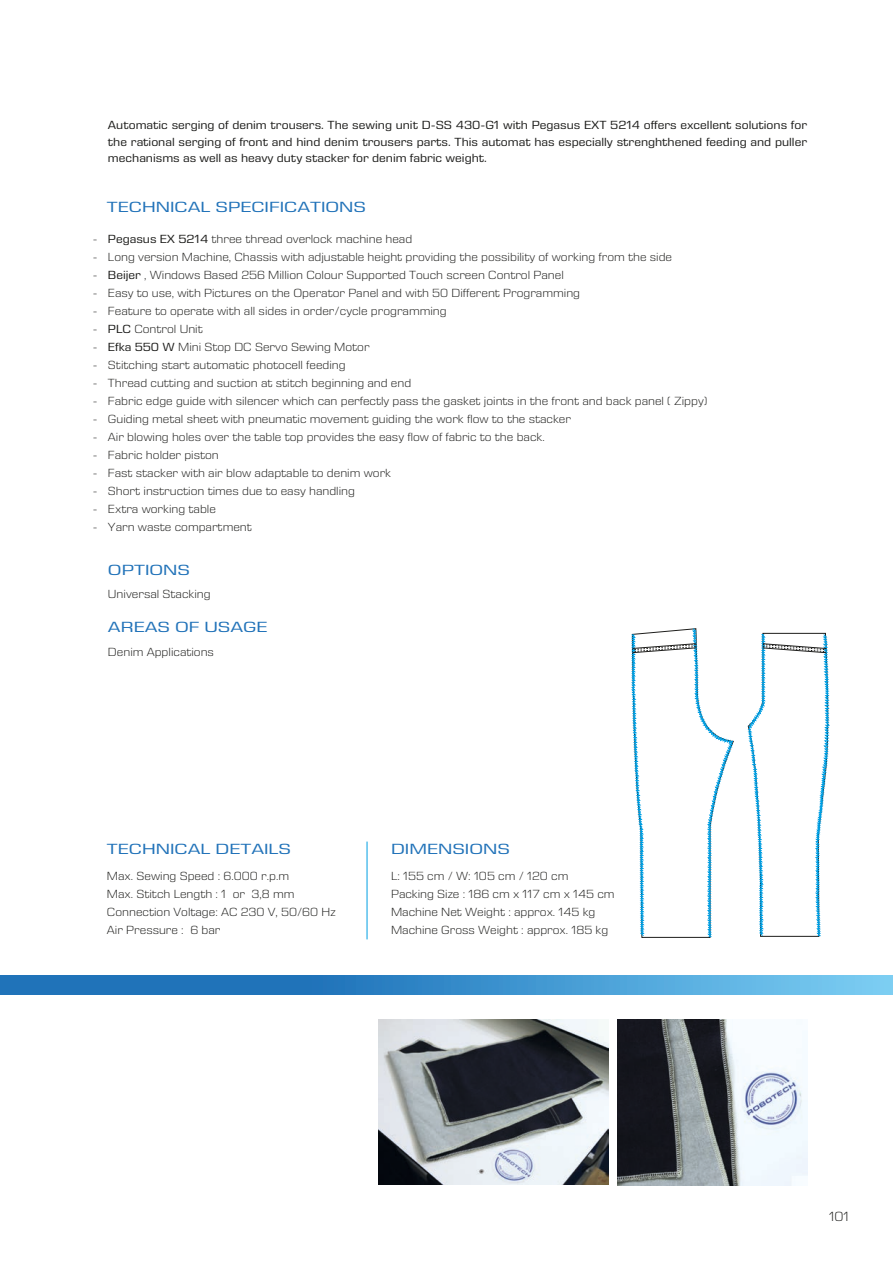
<style>
.page{position:relative;width:893px;height:1263px;background:#fff}
.page>*{position:absolute;margin:0;border:0;box-sizing:border-box;transform-origin:0 0}
.t1{font:15px "Eurostile Next LT Pro";color:#2273b9;scale:1.35 1}
.t2{font:300 13.5px "Eurostile Next LT Pro";color:#1d1d1b;scale:1.1 1}
.t3{font:300 12px/18px "Eurostile Next LT Pro";color:#1d1d1b;scale:1.1 1}
.t4{font:12px/16.5px "Eurostile Next LT Pro";color:#1d1d1b;text-align:justify;scale:1.1 1}
.s1{font-weight:400}
</style>
<div class="page">
<svg style="left:0;top:976px;width:893px;height:19px;background:#3d91cc"></svg>
<hr style="left:367px;top:841px;width:1px;height:98px;background:#009fe3">
<img style="left:379px;top:1019px;width:229px;height:166px">
<img style="left:617px;top:1019px;width:190px;height:166px">
<svg style="left:747px;top:633px;width:83px;height:304px"></svg>
<svg style="left:631px;top:628px;width:103px;height:310px"></svg>
<p class="t4" style="left:108px;top:117px;width:637px">Automatic serging of denim trousers. The sewing unit D-SS 430-G1 with Pegasus EXT 5214 offers excellent solutions for the rational serging of front and hind denim trousers parts. This automat has especially strenghthened feeding and puller mechanisms as well as heavy duty stacker for denim fabric weight.</p>
<p class="t3" style="left:93px;top:230px;width:6px;text-align:justify">- - - - - - - - - - - - - - - - -</p>
<p class="t1" style="left:107px;top:199px;width:193px">TECHNICAL SPECIFICATIONS</p>
<p class="t3" style="left:108px;top:230px;width:546px"><span class="s1">Pegasus EX 5214</span> three thread overlock machine head<br>Long version Machine, Chassis with adjustable height providing the possibility of working from the side <span class="s1">Beijer</span> , Windows Based 256 Million Colour Supported Touch screen Control Panel<br>Easy to use, with Pictures on the Operator Panel and with 50 Different Programming<br>Feature to operate with all sides in order/cycle programming<br><span class="s1">PLC</span> Control Unit<br><span class="s1">Efka 550 W</span> Mini Stop DC Servo Sewing Motor<br>Stitching start automatic photocell feeding<br>Thread cutting and suction at stitch beginning and end<br>Fabric edge guide with silencer which can perfectly pass the gasket joints in the front and back panel ( Zippy)<br>Guiding metal sheet with pneumatic movement guiding the work flow to the stacker<br>Air blowing holes over the table top provides the easy flow of fabric to the back.<br>Fabric holder piston<br>Fast stacker with air blow adaptable to denim work<br>Short instruction times due to easy handling<br>Extra working table<br>Yarn waste compartment</p>
<p class="t1" style="left:108px;top:562px;width:62px">OPTIONS</p>
<p class="t3" style="left:108px;top:585px;width:95px">Universal Stacking</p>
<p class="t1" style="left:108px;top:619px;width:120px">AREAS OF USAGE</p>
<p class="t3" style="left:108px;top:643px;width:98px">Denim Applications</p>
<p class="t1" style="left:107px;top:841px;width:138px">TECHNICAL DETAILS</p>
<p class="t3" style="left:107px;top:867px;width:209px">Max. Sewing Speed : 6.000 r.p.m<br>Max. Stitch Length : 1 or 3,8 mm<br>Connection Voltage: AC 230 V, 50/60 Hz<br>Air Pressure : 6 bar</p>
<p class="t1" style="left:391px;top:841px;width:90px">DIMENSIONS</p>
<p class="t3" style="left:391px;top:867px;width:205px">L: 155 cm / W: 105 cm / 120 cm<br>Packing Size : 186 cm x 117 cm x 145 cm<br>Machine Net Weight : approx. 145 kg<br>Machine Gross Weight : approx. 185 kg</p>
<p class="t2" style="left:829px;top:1209px;width:20px">101</p>
</div>
